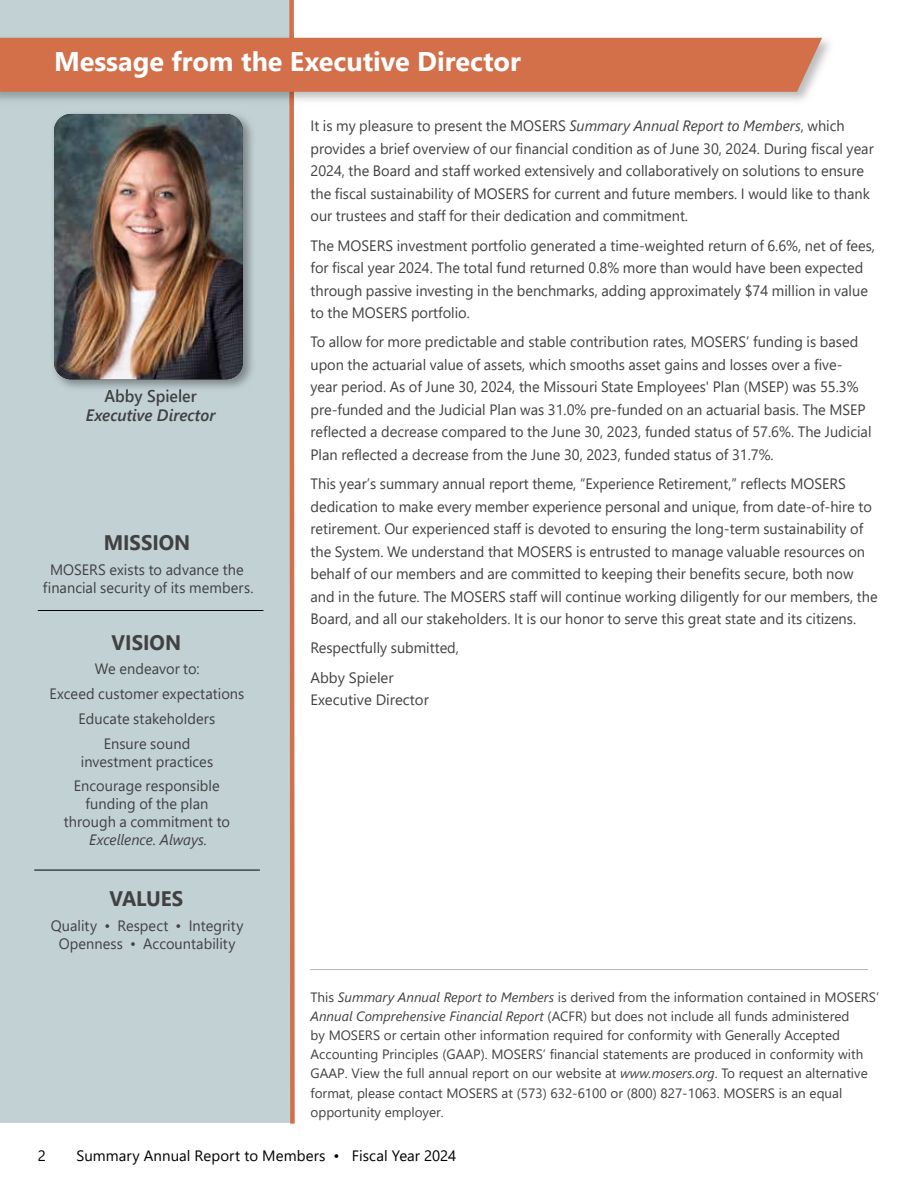
<style>
.page{position:relative;width:918px;height:1188px;background:#fff}
.page>*{position:absolute;margin:0;border:0;box-sizing:border-box;transform-origin:0 0}
.t1{font:700 27px "Segoe UI";color:#fff}
.t2{font:700 21px "Segoe UI";color:#414042}
.t3{font:italic 600 16.5px "Segoe UI";color:#414042}
.t4{font:600 16.5px "Segoe UI";color:#414042}
.t5{font:15px/22.5px "Segoe UI";color:#414042}
.t6{font:15px "Segoe UI";letter-spacing:.005em;color:#000}
.t7{font:italic 15px "Segoe UI";color:#414042}
.t8{font:13.5px/19.2px "Segoe UI";color:#414042}
.s1{font-style:italic}
</style>
<div class="page">
<div style="left:0;top:0;width:291px;height:1123px;background:#c1d1d4"></div>
<svg style="left:289px;top:0;width:6px;height:1124px;background:#d58c70"></svg>
<div style="left:0;top:38px;width:822px;height:54px;background:#d36f49"></div>
<hr style="left:310px;top:969px;width:558px;height:1px;background:#b8b8b8">
<img style="left:105px;top:389px;width:92px;height:3px">
<img style="left:54px;top:114px;width:189px;height:265px">
<hr style="left:38px;top:610px;width:225px;height:1px;background:#000">
<hr style="left:34px;top:870px;width:226px;height:1px;background:#000">
<h1 class="t1" style="left:54px;top:36px;width:468px">Message from the Executive Director</h1>
<p class="t4" style="left:104px;top:380px;width:94px">Abby Spieler</p>
<p class="t3" style="left:86px;top:402px;width:131px">Executive Director</p>
<h2 class="t2" style="left:104px;top:523px;width:88px">MISSION</h2>
<p class="t5" style="left:43px;top:559px;width:212px;line-height:18px;text-align:center">MOSERS exists to advance the financial security of its members.</p>
<h2 class="t2" style="left:112px;top:622px;width:71px">VISION</h2>
<p class="t5" style="left:50px;top:655px;width:196px;line-height:24.8px;text-align:center">We endeavor to:<br>Exceed customer expectations<br>Educate stakeholders<br>Ensure sound</p>
<p class="t5" style="left:74px;top:747px;width:147px;line-height:24.8px;text-align:center">investment practices<br>Encourage responsible</p>
<p class="t5" style="left:64px;top:794px;width:168px;line-height:18px;text-align:center">funding of the plan through a commitment to</p>
<p class="t7" style="left:89px;top:828px;width:120px">Excellence. Always.</p>
<h2 class="t2" style="left:110px;top:879px;width:75px">VALUES</h2>
<p class="t5" style="left:51px;top:916px;width:194px;line-height:18px;text-align:center">Quality • Respect • Integrity<br>Openness • Accountability</p>
<p class="t5" style="left:310px;top:114px;width:565px">It is my pleasure to present the MOSERS <span class="s1">Summary Annual Report to Members</span>, which provides a brief overview of our financial condition as of June 30, 2024. During fiscal year 2024, the Board and staff worked extensively and collaboratively on solutions to ensure the fiscal sustainability of MOSERS for current and future members. I would like to thank our trustees and staff for their dedication and commitment.</p>
<p class="t5" style="left:310px;top:233px;width:566px">The MOSERS investment portfolio generated a time-weighted return of 6.6%, net of fees, for fiscal year 2024. The total fund returned 0.8% more than would have been expected through passive investing in the benchmarks, adding approximately $74 million in value to the MOSERS portfolio.</p>
<p class="t5" style="left:310px;top:330px;width:563px">To allow for more predictable and stable contribution rates, MOSERS’ funding is based upon the actuarial value of assets, which smooths asset gains and losses over a five&shy;year period. As of June 30, 2024, the Missouri State Employees' Plan (MSEP) was 55.3% pre-funded and the Judicial Plan was 31.0% pre-funded on an actuarial basis. The MSEP reflected a decrease compared to the June 30, 2023, funded status of 57.6%. The Judicial Plan reflected a decrease from the June 30, 2023, funded status of 31.7%.</p>
<p class="t5" style="left:310px;top:471px;width:569px">This year’s summary annual report theme, “Experience Retirement,” reflects MOSERS dedication to make every member experience personal and unique, from date-of-hire to retirement. Our experienced staff is devoted to ensuring the long-term sustainability of the System. We understand that MOSERS is entrusted to manage valuable resources on behalf of our members and are committed to keeping their benefits secure, both now and in the future. The MOSERS staff will continue working diligently for our members, the Board, and all our stakeholders. It is our honor to serve this great state and its citizens.</p>
<p class="t5" style="left:310px;top:632px;width:150px;line-height:29.2px">Respectfully submitted,<br>Abby Spieler</p>
<p class="t5" style="left:310px;top:687px;width:120px">Executive Director</p>
<p class="t8" style="left:310px;top:986px;width:570px">This <span class="s1">Summary Annual Report to Members</span> is derived from the information contained in MOSERS’ <span class="s1">Annual Comprehensive Financial Report</span> (ACFR) but does not include all funds administered<br>by MOSERS or certain other information required for conformity with Generally Accepted Accounting Principles (GAAP). MOSERS’ financial statements are produced in conformity with GAAP. View the full annual report on our website at <span class="s1">www.mosers.org</span>. To request an alternative format, please contact MOSERS at (573) 632-6100 or (800) 827-1063. MOSERS is an equal opportunity employer.</p>
<p class="t6" style="left:38px;top:1142px;width:10px">2</p>
<p class="t6" style="left:76px;top:1142px;width:381px">Summary Annual Report to Members • Fiscal Year 2024</p>
</div>
